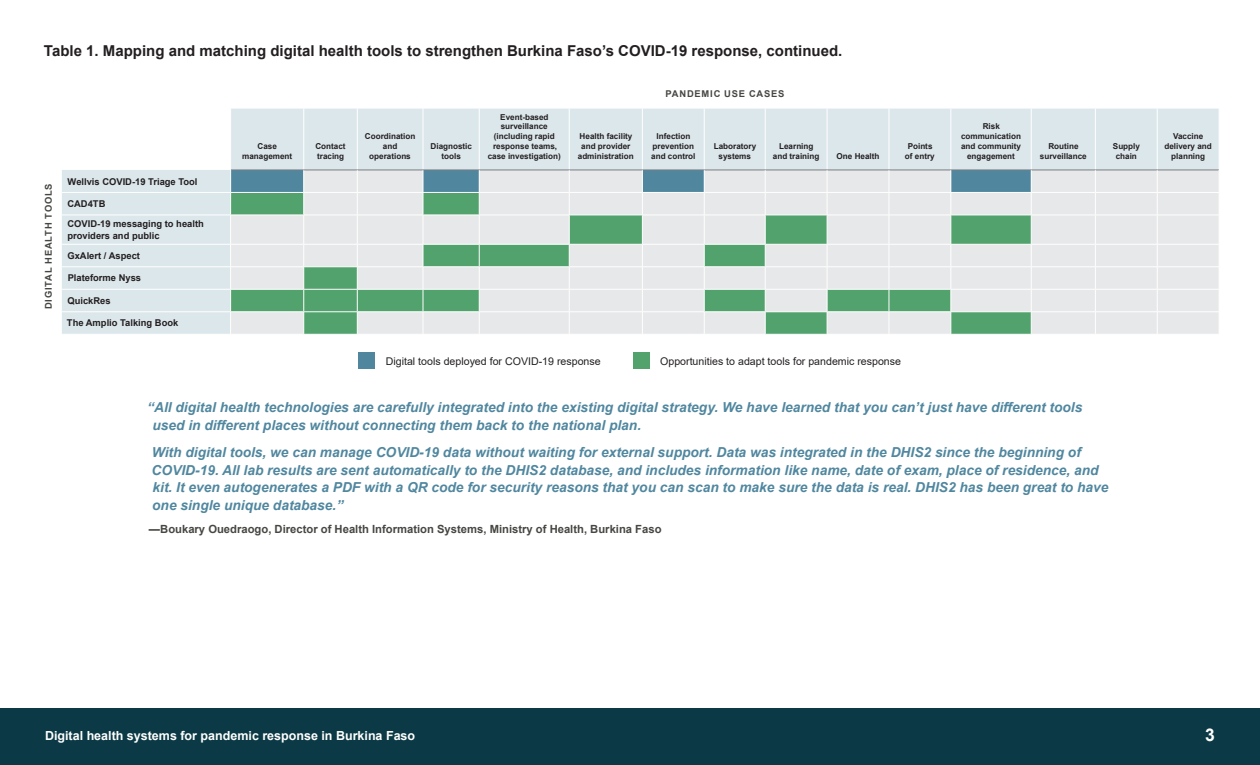
<style>
.page{position:relative;width:1260px;height:765px;background:#fff}
.page>*{position:absolute;margin:0;border:0;box-sizing:border-box;transform-origin:0 0}
.t1{font:700 17.5px "Arial";color:#fff}
.t2{font:700 15px "Arial";color:#231f20}
.t3{font:italic 700 13.75px/17.5px "Arial";color:#50879f}
.t4{font:700 12.5px "Arial";color:#fff}
.Quote_credit{font:700 11.25px "Arial";color:#464742}
.Table__key{font:10.62px "Arial";color:#231f20}
.Table__row_head{font:700 9.38px/11.2px "Arial";color:#231f20}
.Table__column_title{font:700 9.38px "Arial";letter-spacing:.085em;color:#464742}
.Table__column_head_c{font:700 8.12px/9.8px "Arial";color:#231f20;text-align:center}
</style>
<div class="page">
<svg style="left:62px;top:109px;width:1157px;height:225px;background:#dfe9ed"></svg>
<div style="left:1032px;top:171px;width:187px;height:163px;background:#e7e8e9"></div>
<hr style="left:62px;top:192px;width:169px;height:1px;background:#fff">
<hr style="left:62px;top:215px;width:169px;height:1px;background:#fff">
<hr style="left:62px;top:244px;width:169px;height:1px;background:#fff">
<hr style="left:62px;top:266px;width:169px;height:1px;background:#fff">
<hr style="left:62px;top:289px;width:169px;height:1px;background:#fff">
<hr style="left:62px;top:311px;width:169px;height:1px;background:#fff">
<hr style="left:423px;top:108px;width:1px;height:62px;background:#fff">
<hr style="left:479px;top:108px;width:1px;height:62px;background:#fff">
<hr style="left:569px;top:108px;width:1px;height:62px;background:#fff">
<hr style="left:642px;top:108px;width:1px;height:62px;background:#fff">
<hr style="left:704px;top:108px;width:1px;height:62px;background:#fff">
<hr style="left:765px;top:108px;width:1px;height:62px;background:#fff">
<hr style="left:827px;top:108px;width:1px;height:62px;background:#fff">
<hr style="left:889px;top:108px;width:1px;height:62px;background:#fff">
<hr style="left:951px;top:108px;width:1px;height:62px;background:#fff">
<hr style="left:1031px;top:108px;width:1px;height:62px;background:#fff">
<hr style="left:1095px;top:108px;width:1px;height:62px;background:#fff">
<hr style="left:1157px;top:108px;width:1px;height:62px;background:#fff">
<hr style="left:303px;top:108px;width:1px;height:62px;background:#fff">
<hr style="left:357px;top:108px;width:1px;height:62px;background:#fff">
<hr style="left:230px;top:108px;width:1px;height:62px;background:#fff">
<hr style="left:1031px;top:170px;width:64px;height:1px;background:#7a7c82">
<hr style="left:1095px;top:170px;width:62px;height:1px;background:#7a7c82">
<hr style="left:1157px;top:170px;width:62px;height:1px;background:#7a7c82">
<hr style="left:1095px;top:192px;width:62px;height:1px;background:#fff">
<hr style="left:1031px;top:192px;width:64px;height:1px;background:#fff">
<hr style="left:1157px;top:192px;width:62px;height:1px;background:#fff">
<hr style="left:1031px;top:215px;width:64px;height:1px;background:#fff">
<hr style="left:1095px;top:215px;width:62px;height:1px;background:#fff">
<hr style="left:1157px;top:215px;width:62px;height:1px;background:#fff">
<hr style="left:1031px;top:244px;width:64px;height:1px;background:#fff">
<hr style="left:1095px;top:244px;width:62px;height:1px;background:#fff">
<hr style="left:1157px;top:244px;width:62px;height:1px;background:#fff">
<hr style="left:1031px;top:266px;width:64px;height:1px;background:#fff">
<hr style="left:1095px;top:266px;width:62px;height:1px;background:#fff">
<hr style="left:1157px;top:266px;width:62px;height:1px;background:#fff">
<hr style="left:1031px;top:289px;width:64px;height:1px;background:#fff">
<hr style="left:1095px;top:289px;width:62px;height:1px;background:#fff">
<hr style="left:1157px;top:289px;width:62px;height:1px;background:#fff">
<hr style="left:1031px;top:311px;width:64px;height:1px;background:#fff">
<svg style="left:230px;top:170px;width:802px;height:164px;background:#c1d5cc"></svg>
<hr style="left:1095px;top:311px;width:62px;height:1px;background:#fff">
<svg style="left:1095px;top:170px;width:1px;height:164px"></svg>
<hr style="left:1157px;top:311px;width:62px;height:1px;background:#fff">
<svg style="left:1157px;top:170px;width:1px;height:164px"></svg>
<div style="left:358px;top:352px;width:17px;height:17px;background:#50879f"></div>
<div style="left:633px;top:352px;width:17px;height:17px;background:#51a26c"></div>
<div style="left:0;top:709px;width:1260px;height:56px;background:#0b3945"></div>
<h3 class="t2" style="left:44px;top:40px;width:800px">Table 1. Mapping and matching digital health tools to strengthen Burkina Faso’s COVID-19 response, continued.</h3>
<p class="Table__column_title" style="left:42px;top:309px;width:127px;rotate:-90deg">DIGITAL HEALTH TOOLS</p>
<p class="Table__row_head" style="left:68px;top:176px;width:131px">Wellvis COVID-19 Triage Tool</p>
<p class="Table__row_head" style="left:67px;top:198px;width:40px">CAD4TB</p>
<p class="Table__row_head" style="left:67px;top:219px;width:138px">COVID-19 messaging to health providers and public</p>
<p class="Table__row_head" style="left:67px;top:250px;width:74px">GxAlert / Aspect</p>
<p class="Table__row_head" style="left:68px;top:273px;width:75px">Plateforme Nyss</p>
<p class="Table__row_head" style="left:67px;top:295px;width:45px">QuickRes</p>
<p class="Table__row_head" style="left:67px;top:318px;width:113px">The Amplio Talking Book</p>
<p class="Table__column_head_c" style="left:242px;top:141px;width:52px">Case management</p>
<p class="Table__column_head_c" style="left:315px;top:141px;width:32px;text-align:left">Contact tracing</p>
<p class="Table__column_head_c" style="left:365px;top:132px;width:52px">Coordination and operations</p>
<p class="Table__column_head_c" style="left:431px;top:141px;width:43px">Diagnostic tools</p>
<p class="Table__column_head_c" style="left:488px;top:112px;width:75px">Event-based surveillance (including rapid response teams, case investigation)</p>
<p class="Table__column_title" style="left:666px;top:87px;width:120px">PANDEMIC USE CASES</p>
<p class="Table__column_head_c" style="left:578px;top:132px;width:57px">Health facility and provider administration</p>
<p class="Table__column_head_c" style="left:651px;top:132px;width:46px">Infection prevention and control</p>
<p class="Table__column_head_c" style="left:714px;top:141px;width:44px">Laboratory systems</p>
<p class="Table__column_head_c" style="left:773px;top:141px;width:48px">Learning and training</p>
<p class="Table__column_head_c" style="left:837px;top:151px;width:44px">One Health</p>
<p class="Table__column_head_c" style="left:905px;top:141px;width:31px">Points of entry</p>
<p class="Table__column_head_c" style="left:961px;top:122px;width:62px">Risk communication and community engagement</p>
<p class="Table__column_head_c" style="left:1040px;top:141px;width:48px">Routine surveillance</p>
<p class="Table__column_head_c" style="left:1113px;top:141px;width:29px">Supply chain</p>
<p class="Table__column_head_c" style="left:1164px;top:132px;width:49px">Vaccine delivery and planning</p>
<p class="Table__key" style="left:386px;top:354px;width:216px">Digital tools deployed for COVID-19 response</p>
<p class="Table__key" style="left:660px;top:354px;width:242px">Opportunities to adapt tools for pandemic response</p>
<p class="t3" style="left:152px;top:399px;width:932px;text-indent:-5px">“All digital health technologies are carefully integrated into the existing digital strategy. We have learned that you can’t just have different tools used in different places without connecting them back to the national plan.</p>
<p class="t3" style="left:152px;top:444px;width:958px">With digital tools, we can manage COVID-19 data without waiting for external support. Data was integrated in the DHIS2 since the beginning of COVID-19. All lab results are sent automatically to the DHIS2 database, and includes information like name, date of exam, place of residence, and kit. It even autogenerates a PDF with a QR code for security reasons that you can scan to make sure the data is real. DHIS2 has been great to have one single unique database.”</p>
<p class="Quote_credit" style="left:149px;top:521px;width:514px">—Boukary Ouedraogo, Director of Health Information Systems, Ministry of Health, Burkina Faso</p>
<p class="t4" style="left:45px;top:727px;width:372px">Digital health systems for pandemic response in Burkina Faso</p>
<p class="t1" style="left:1205px;top:723px;width:11px">3</p>
</div>
